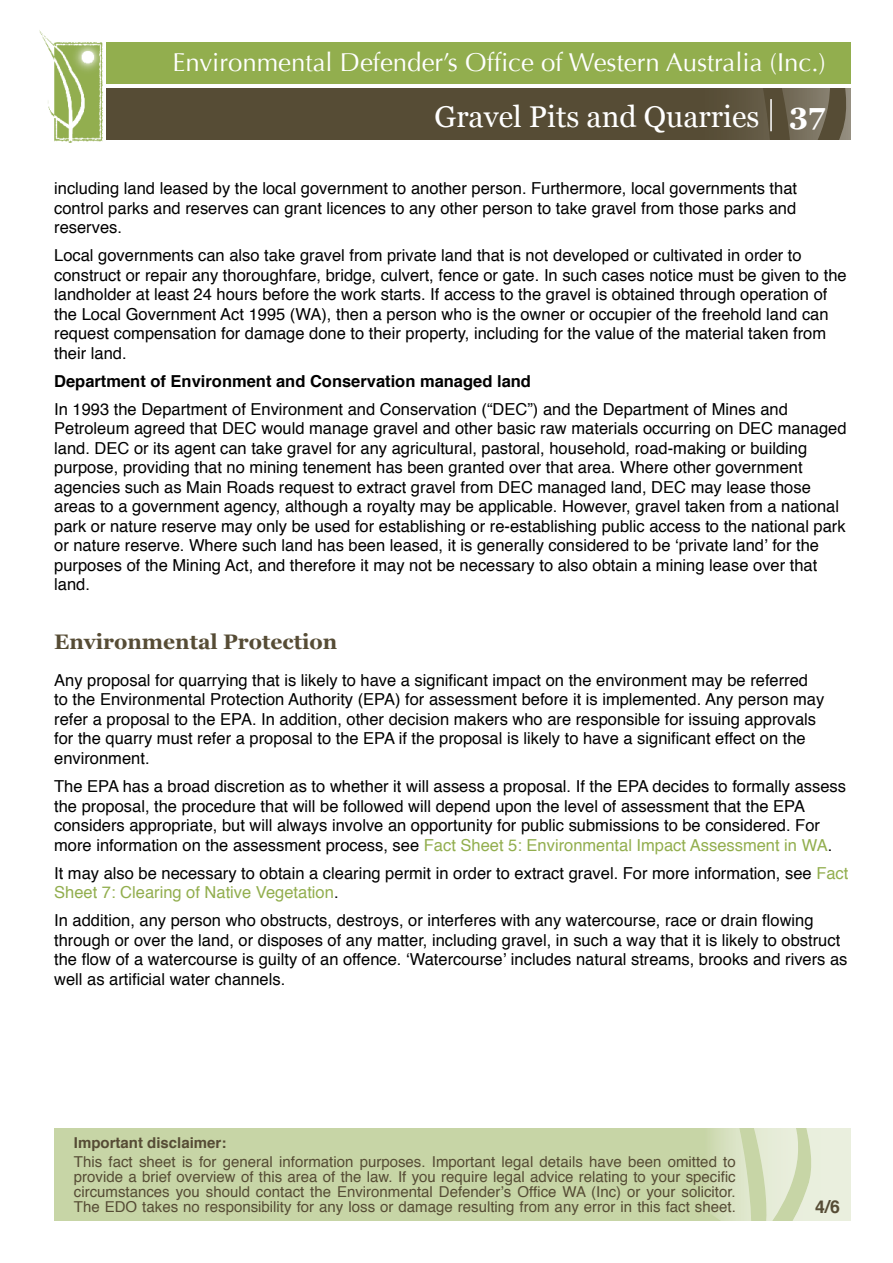
<style>
.page{position:relative;width:893px;height:1263px;background:#fff}
.page>*{position:absolute;margin:0;border:0;box-sizing:border-box;transform-origin:0 0}
.t1{font:30px "Georgia";color:#fff}
.t2{font:25.8px "Optima";color:#fff}
.t3{font:700 21px "Georgia";color:#564c35}
.t4{font:700 17.7px "Helvetica";color:#564c35}
.t5{font:16.5px/19.5px "Helvetica";color:#000}
.t6{font:700 16.5px "Helvetica";color:#000}
.t7{font:15px/15px "Helvetica";color:#564c35;text-align:justify}
.t8{font:700 15px "Helvetica";color:#564c35}
.s1{font-weight:700}
.s2{color:#92ae4e}
</style>
<div class="page">
<img style="left:39px;top:30px;width:70px;height:113px">
<div style="left:106px;top:88px;width:744px;height:51px;background:#564c35"></div>
<div style="left:54px;top:1128px;width:796px;height:93px;background:#c7d5a6"></div>
<svg style="left:712px;top:1128px;width:138px;height:93px"></svg>
<svg style="left:683px;top:42px;width:168px;height:98px"></svg>
<hr style="left:770px;top:99px;width:2px;height:32px;background:#fff">
<div style="left:106px;top:43px;width:744px;height:41px;background:#92ae4e"></div>
<h2 class="t2" style="left:172px;top:48px;width:655px">Environmental Defender’s Office of Western Australia (Inc.)</h2>
<h1 class="t1" style="left:435px;top:98px;width:392px">Gravel Pits and Quarries <span class="s1">37</span></h1>
<p class="t5" style="left:54px;top:179px;width:744px;text-align:justify">including land leased by the local government to another person. Furthermore, local governments that control parks and reserves can grant licences to any other person to take gravel from those parks and reserves.</p>
<p class="t5" style="left:54px;top:246px;width:794px">Local governments can also take gravel from private land that is not developed or cultivated in order to construct or repair any thoroughfare, bridge, culvert, fence or gate. In such cases notice must be given to the landholder at least 24 hours before the work starts. If access to the gravel is obtained through operation of the Local Government Act 1995 (WA), then a person who is the owner or occupier of the freehold land can request compensation for damage done to their property, including for the value of the material taken from their land.</p>
<p class="t6" style="left:54px;top:368px;width:478px">Department of Environment and Conservation managed land</p>
<p class="t5" style="left:54px;top:400px;width:794px">In 1993 the Department of Environment and Conservation (“DEC”) and the Department of Mines and Petroleum agreed that DEC would manage gravel and other basic raw materials occurring on DEC managed land. DEC or its agent can take gravel for any agricultural, pastoral, household, road-making or building purpose, providing that no mining tenement has been granted over that area. Where other government agencies such as Main Roads request to extract gravel from DEC managed land, DEC may lease those areas to a government agency, although a royalty may be applicable. However, gravel taken from a national park or nature reserve may only be used for establishing or re-establishing public access to the national park or nature reserve. Where such land has been leased, it is generally considered to be ‘private land’ for the purposes of the Mining Act, and therefore it may not be necessary to also obtain a mining lease over that land.</p>
<p class="t3" style="left:54px;top:629px;width:285px">Environmental Protection</p>
<p class="t5" style="left:54px;top:671px;width:772px">Any proposal for quarrying that is likely to have a significant impact on the environment may be referred to the Environmental Protection Authority (EPA) for assessment before it is implemented. Any person may refer a proposal to the EPA. In addition, other decision makers who are responsible for issuing approvals for the quarry must refer a proposal to the EPA if the proposal is likely to have a significant effect on the environment.</p>
<p class="t5" style="left:54px;top:777px;width:793px">The EPA has a broad discretion as to whether it will assess a proposal. If the EPA decides to formally assess the proposal, the procedure that will be followed will depend upon the level of assessment that the EPA considers appropriate, but will always involve an opportunity for public submissions to be considered. For more information on the assessment process, see <span class="s2">Fact Sheet 5: Environmental Impact Assessment in WA</span>.</p>
<p class="t5" style="left:54px;top:863px;width:796px">It may also be necessary to obtain a clearing permit in order to extract gravel. For more information, see <span class="s2">Fact<br>Sheet 7: Clearing of Native Vegetation</span>.</p>
<p class="t5" style="left:54px;top:911px;width:795px">In addition, any person who obstructs, destroys, or interferes with any watercourse, race or drain flowing through or over the land, or disposes of any matter, including gravel, in such a way that it is likely to obstruct the flow of a watercourse is guilty of an offence. ‘Watercourse’ includes natural streams, brooks and rivers as well as artificial water channels.</p>
<p class="t8" style="left:74px;top:1130px;width:154px">Important disclaimer:</p>
<p class="t7" style="left:74px;top:1154px;width:663px">This fact sheet is for general information purposes. Important legal details have been omitted to provide a brief overview of this area of the law. If you require legal advice relating to your specific circumstances you should contact the Environmental Defender’s Office WA (Inc) or your solicitor.<br>The EDO takes no responsibility for any loss or damage resulting from any error in this fact sheet.</p>
<p class="t4" style="left:815px;top:1192px;width:26px">4/6</p>
</div>
